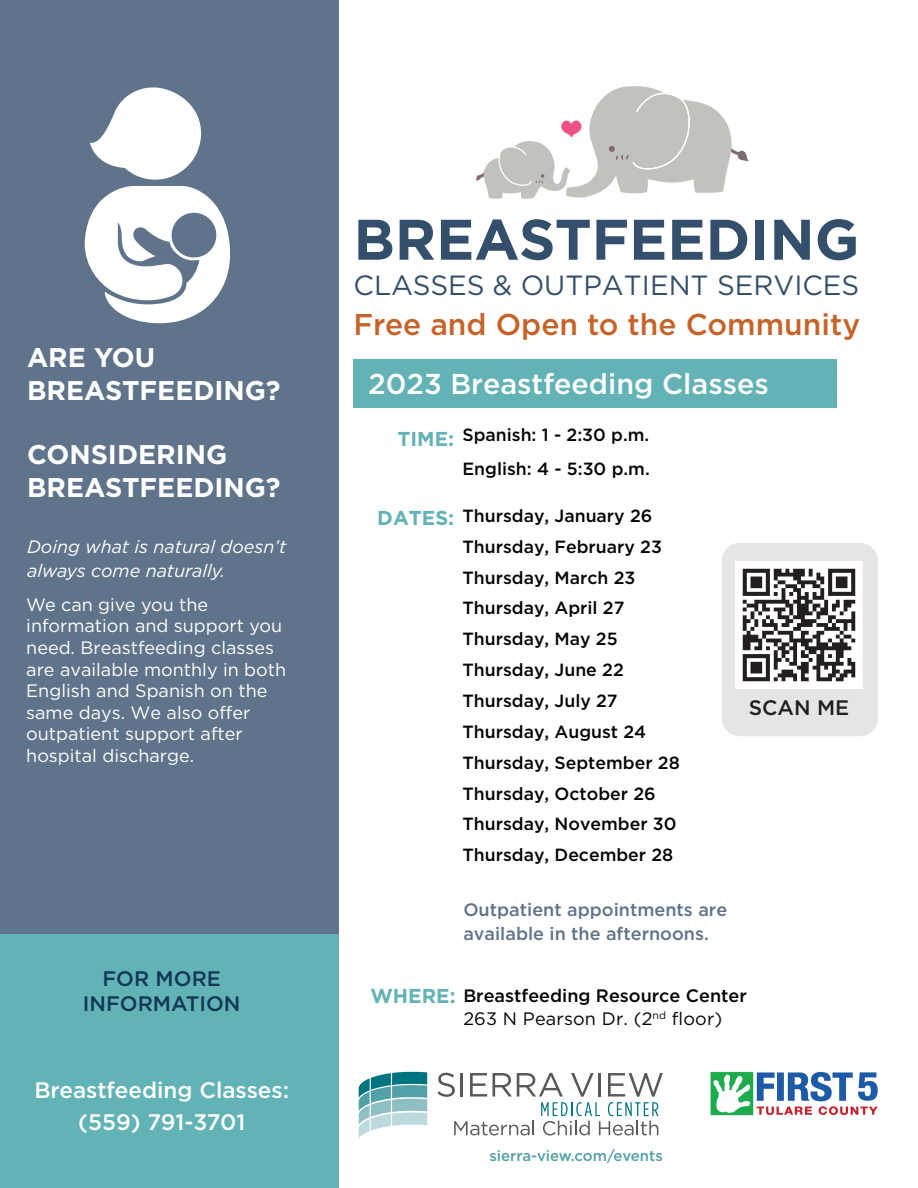
<style>
.page{position:relative;width:918px;height:1188px;background:#fff}
.page>*{position:absolute;margin:0;border:0;box-sizing:border-box;transform-origin:0 0}
.t1{font:700 57.15px "Gotham";color:#344f6b}
.t2{font:500 30px "Gotham";color:#c66328}
.t3{font:500 28.65px "Gotham";color:#fff}
.t4{font:27.75px "Gotham";color:#344f6b}
.t5{font:700 27px/32.4px "Gotham";color:#fff}
.t6{font:500 22.5px/31.5px "Gotham";color:#fff;text-align:center}
.t7{font:500 21px/25.2px "Gotham";color:#133756;text-align:center}
.t8{font:500 21px "Gotham";color:#231f20}
.t9{font:700 20.1px "Gotham";color:#62b2b6}
.t10{font:18px/21.6px "Gotham";color:#fff}
.t11{font:500 18px/23.1px "Gotham";color:#040503}
.t12{font:500 18px/24px "Gotham";color:#5f738a}
.t13{font:italic 18px/24px "Gotham";color:#fff}
.t14{font:500 17.7px/30.9px "Gotham";color:#040503}
.t15{font:500 15px "Gotham";color:#53a1a8}
.s1{font-weight:400}
</style>
<div class="page">
<div style="left:0;top:0;width:338px;height:1188px;background:#5f738a"></div>
<svg style="left:85px;top:87px;width:145px;height:236px"></svg>
<div style="left:0;top:934px;width:338px;height:254px;background:#61b3b6"></div>
<img style="left:710px;top:1071px;width:168px;height:45px">
<svg style="left:359px;top:1072px;width:68px;height:66px"></svg>
<svg style="left:437px;top:1073px;width:226px;height:62px"></svg>
<div style="left:354px;top:359px;width:483px;height:48px;background:#62b2b6"></div>
<svg style="left:476px;top:86px;width:274px;height:113px"></svg>
<div style="left:722px;top:543px;width:156px;height:193px;background:#e5e5e5;border-radius:18px"></div>
<img style="left:736px;top:561px;width:126px;height:127px">
<h3 class="t5" style="left:27px;top:341px;width:255px">ARE YOU<br>BREASTFEEDING?</h3>
<h3 class="t5" style="left:27px;top:438px;width:255px">CONSIDERING<br>BREASTFEEDING?</h3>
<p class="t13" style="left:27px;top:534px;width:261px">Doing what is natural doesn’t always come naturally.</p>
<p class="t10" style="left:26px;top:593px;width:261px">We can give you the information and support you need. Breastfeeding classes are available monthly in both<br>English and Spanish on the same days. We also offer outpatient support after hospital discharge.</p>
<p class="t7" style="left:83px;top:966px;width:159px">FOR MORE<br>INFORMATION</p>
<p class="t6" style="left:34px;top:1074px;width:256px">Breastfeeding Classes: (559) 791-3701</p>
<h1 class="t1" style="left:354px;top:202px;width:507px">BREASTFEEDING</h1>
<h3 class="t4" style="left:354px;top:267px;width:507px">CLASSES &amp; OUTPATIENT SERVICES</h3>
<h2 class="t2" style="left:354px;top:305px;width:508px">Free and Open to the Community</h2>
<h3 class="t3" style="left:368px;top:365px;width:402px">2023 Breastfeeding Classes</h3>
<p class="t14" style="left:462px;top:418px;width:189px;line-height:33.9px">Spanish: 1 - 2:30 p.m.<br>English: 4 - 5:30 p.m.</p>
<p class="t14" style="left:462px;top:500px;width:219px">Thursday, January 26<br>Thursday, February 23<br>Thursday, March 23<br>Thursday, April 27<br>Thursday, May 25<br>Thursday, June 22<br>Thursday, July 27<br>Thursday, August 24<br>Thursday, September 28<br>Thursday, October 26<br>Thursday, November 30<br>Thursday, December 28</p>
<p class="t12" style="left:463px;top:897px;width:265px">Outpatient appointments are available in the afternoons.</p>
<p class="t9" style="left:398px;top:426px;width:58px">TIME:</p>
<p class="t9" style="left:377px;top:504px;width:78px">DATES:</p>
<p class="t8" style="left:749px;top:694px;width:102px">SCAN ME</p>
<p class="t9" style="left:370px;top:983px;width:87px">WHERE:</p>
<p class="t11" style="left:463px;top:984px;width:285px">Breastfeeding Resource Center<br><span class="s1">263 N Pearson Dr. (2</span><sup>nd</sup> <span class="s1">floor)</span></p>
<p class="t15" style="left:489px;top:1146px;width:175px">sierra-view.com/events</p>
</div>
